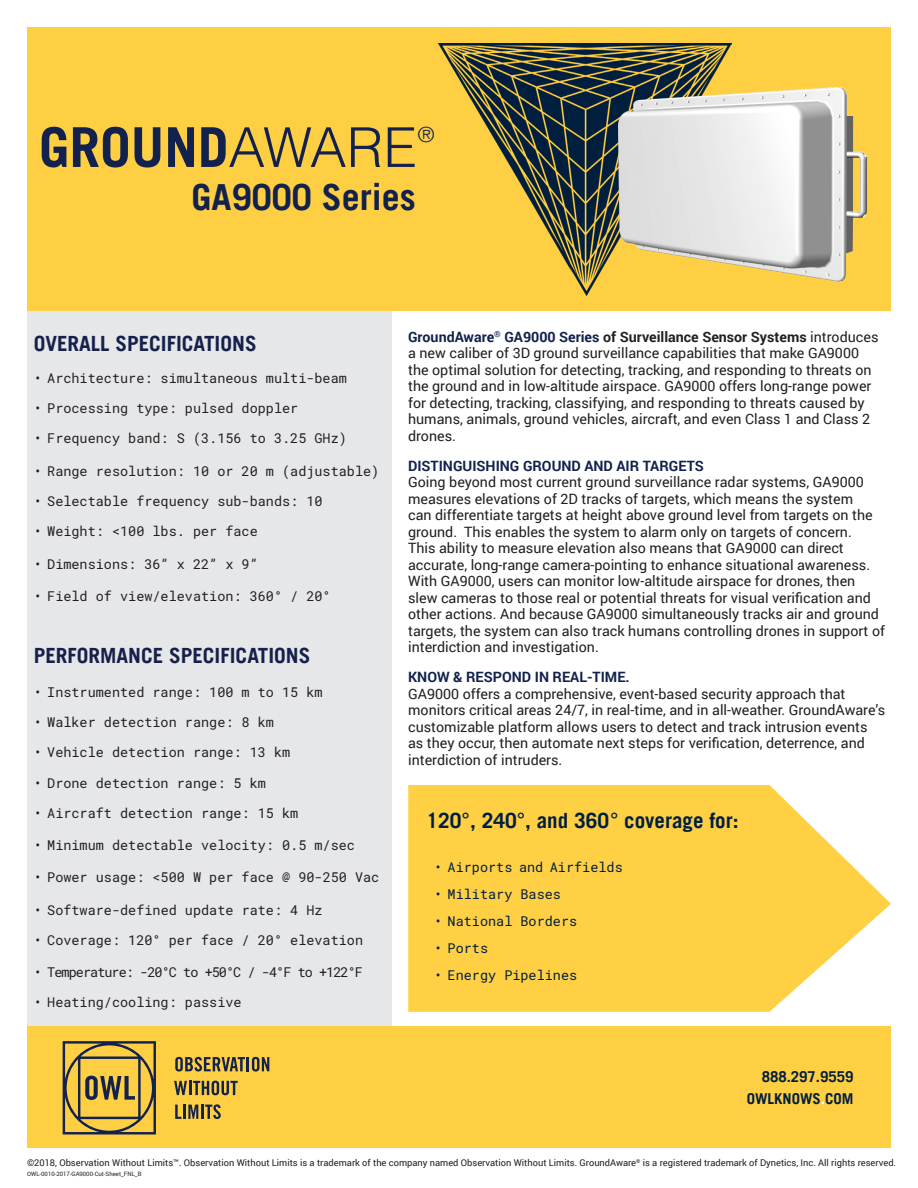
<style>
.page{position:relative;width:918px;height:1188px;background:#fff}
.page>*{position:absolute;margin:0;border:0;box-sizing:border-box;transform-origin:0 0}
.t1{font:700 55.05px "Trade Gothic LT Pro";color:#12214d}
.t2{font:700 36px "Trade Gothic LT Pro";color:#12214d}
.t3{font:700 21px "Trade Gothic LT Pro";color:#16214b}
.t4{font:700 21px "Trade Gothic LT Pro";color:#001f40}
.t5{font:300 21px "Helvetica LT";color:#12214d}
.t6{font:700 15px "Trade Gothic LT Pro";color:#001f3f}
.t7{font:14.25px/16.5px "Roboto";color:#231f20}
.t8{font:700 14.25px "Roboto";color:#12214d}
.t9{font:13.5px "Roboto Mono";color:#231f20}
.t10{font:13.5px "Roboto Mono";color:#001f40}
.t11{font:13.5px "Roboto Mono";letter-spacing:-.07em;color:#231f20}
.t12{font:9.3px "Roboto";color:#231f20}
.t13{font:6px "Roboto";color:#231f20}
.s1{font-family:"Helvetica LT";font-weight:300}
.s2{font-weight:700;color:#12214d}
.s3{font-weight:700}
.s4{color:#fff}
</style>
<div class="page">
<div style="left:27px;top:310px;width:365px;height:759px;background:#e6e7e9"></div>
<div style="left:27px;top:27px;width:864px;height:283px;background:#ffcf43"></div>
<div style="left:27px;top:1026px;width:864px;height:122px;background:#ffcf43"></div>
<img style="left:439px;top:43px;width:292px;height:253px">
<img style="left:619px;top:88px;width:247px;height:194px">
<svg style="left:408px;top:785px;width:483px;height:227px;background:#ffd55b"></svg>
<svg style="left:175px;top:1057px;width:94px;height:15px"></svg>
<svg style="left:174px;top:1081px;width:64px;height:14px"></svg>
<svg style="left:175px;top:1105px;width:6px;height:14px"></svg>
<hr style="left:183px;top:1105px;width:3px;height:14px;background:#12224c">
<svg style="left:188px;top:1104px;width:33px;height:15px"></svg>
<svg style="left:63px;top:1041px;width:93px;height:93px"></svg>
<p class="t1" style="left:39px;top:114px;width:379px">GROUND<span class="s1">AWARE</span></p>
<p class="t5" style="left:418px;top:122px;width:18px">®</p>
<p class="t2" style="left:192px;top:175px;width:226px">GA9000 Series</p>
<p class="t3" style="left:34px;top:331px;width:224px">OVERALL SPECIFICATIONS</p>
<p class="t9" style="left:34px;top:368px;width:315px">• Architecture: simultaneous multi-beam</p>
<p class="t9" style="left:34px;top:399px;width:266px">• Processing type: pulsed doppler</p>
<p class="t9" style="left:34px;top:429px;width:315px">• Frequency band: S (3.156 to 3.25 GHz)</p>
<p class="t9" style="left:34px;top:461px;width:347px">• Range resolution: 10 or 20 m (adjustable)</p>
<p class="t9" style="left:34px;top:492px;width:290px">• Selectable frequency sub-bands: 10</p>
<p class="t9" style="left:34px;top:522px;width:226px">• Weight: &lt;100 lbs. per face</p>
<p class="t9" style="left:34px;top:554px;width:226px">• Dimensions: 36” x 22” x 9”</p>
<p class="t9" style="left:34px;top:586px;width:299px">• Field of view/elevation: 360° / 20°</p>
<p class="t3" style="left:34px;top:643px;width:278px">PERFORMANCE SPECIFICATIONS</p>
<p class="t9" style="left:34px;top:682px;width:290px">• Instrumented range: 100 m to 15 km</p>
<p class="t9" style="left:34px;top:713px;width:242px">• Walker detection range: 8 km</p>
<p class="t9" style="left:34px;top:743px;width:258px">• Vehicle detection range: 13 km</p>
<p class="t9" style="left:34px;top:773px;width:234px">• Drone detection range: 5 km</p>
<p class="t9" style="left:34px;top:804px;width:266px">• Aircraft detection range: 15 km</p>
<p class="t9" style="left:34px;top:836px;width:323px">• Minimum detectable velocity: 0.5 m/sec</p>
<p class="t9" style="left:34px;top:868px;width:347px">• Power usage: &lt;500 W per face @ 90-250 Vac</p>
<p class="t9" style="left:34px;top:900px;width:290px">• Software-defined update rate: 4 Hz</p>
<p class="t9" style="left:34px;top:931px;width:331px">• Coverage: 120° per face / 20° elevation</p>
<p class="t11" style="left:34px;top:963px;width:331px">• Temperature: -20°C to +50°C / -4°F to +122°F</p>
<p class="t9" style="left:34px;top:993px;width:209px">• Heating/cooling: passive</p>
<p class="t7" style="left:408px;top:328px;width:472px"><span class="s2">GroundAware</span><sup>®</sup> <span class="s2">GA9000 Series</span> <span class="s3">of Surveillance Sensor Systems</span> introduces a new caliber of 3D ground surveillance capabilities that make GA9000 the optimal solution for detecting, tracking, and responding to threats on the ground and in low-altitude airspace. GA9000 offers long-range power for detecting, tracking, classifying, and responding to threats caused by humans, animals, ground vehicles, aircraft, and even Class 1 and Class 2 drones.</p>
<p class="t8" style="left:408px;top:456px;width:297px">DISTINGUISHING GROUND AND AIR TARGETS</p>
<p class="t7" style="left:408px;top:473px;width:478px">Going beyond most current ground surveillance radar systems, GA9000 measures elevations of 2D tracks of targets, which means the system<br>can differentiate targets at height above ground level from targets on the ground. This enables the system to alarm only on targets of concern.<br>This ability to measure elevation also means that GA9000 can direct accurate, long-range camera-pointing to enhance situational awareness.<br>With GA9000, users can monitor low-altitude airspace for drones, then slew cameras to those real or potential threats for visual verification and other actions. And because GA9000 simultaneously tracks air and ground targets, the system can also track humans controlling drones in support of interdiction and investigation.</p>
<p class="t7" style="left:408px;top:668px;width:479px"><span class="s2">KNOW &amp; RESPOND IN REAL-TIME.<br></span>GA9000 offers a comprehensive, event-based security approach that monitors critical areas 24/7, in real-time, and in all-weather. GroundAware’s customizable platform allows users to detect and track intrusion events as they occur, then automate next steps for verification, deterrence, and interdiction of intruders.</p>
<p class="t4" style="left:427px;top:807px;width:313px">120°, 240°, and 360° coverage for:</p>
<p class="t10" style="left:434px;top:857px;width:190px">• Airports and Airfields</p>
<p class="t10" style="left:434px;top:884px;width:128px">• Military Bases</p>
<p class="t10" style="left:434px;top:911px;width:145px">• National Borders</p>
<p class="t10" style="left:434px;top:938px;width:55px">• Ports</p>
<p class="t10" style="left:434px;top:965px;width:145px">• Energy Pipelines</p>
<p class="t6" style="left:762px;top:1067px;width:93px">888.297.9559</p>
<p class="t6" style="left:747px;top:1090px;width:108px">OWLKNOWS<span class="s4">.</span>COM</p>
<p class="t12" style="left:27px;top:1156px;width:871px">©2018, Observation Without Limits™. Observation Without Limits is a trademark of the company named Observation Without Limits. GroundAware<sup>®</sup> is a registered trademark of Dynetics, Inc. All rights reserved.</p>
<p class="t13" style="left:27px;top:1170px;width:116px">OWL-0010-2017-GA9000-Cut-Sheet_FNL_B</p>
</div>
